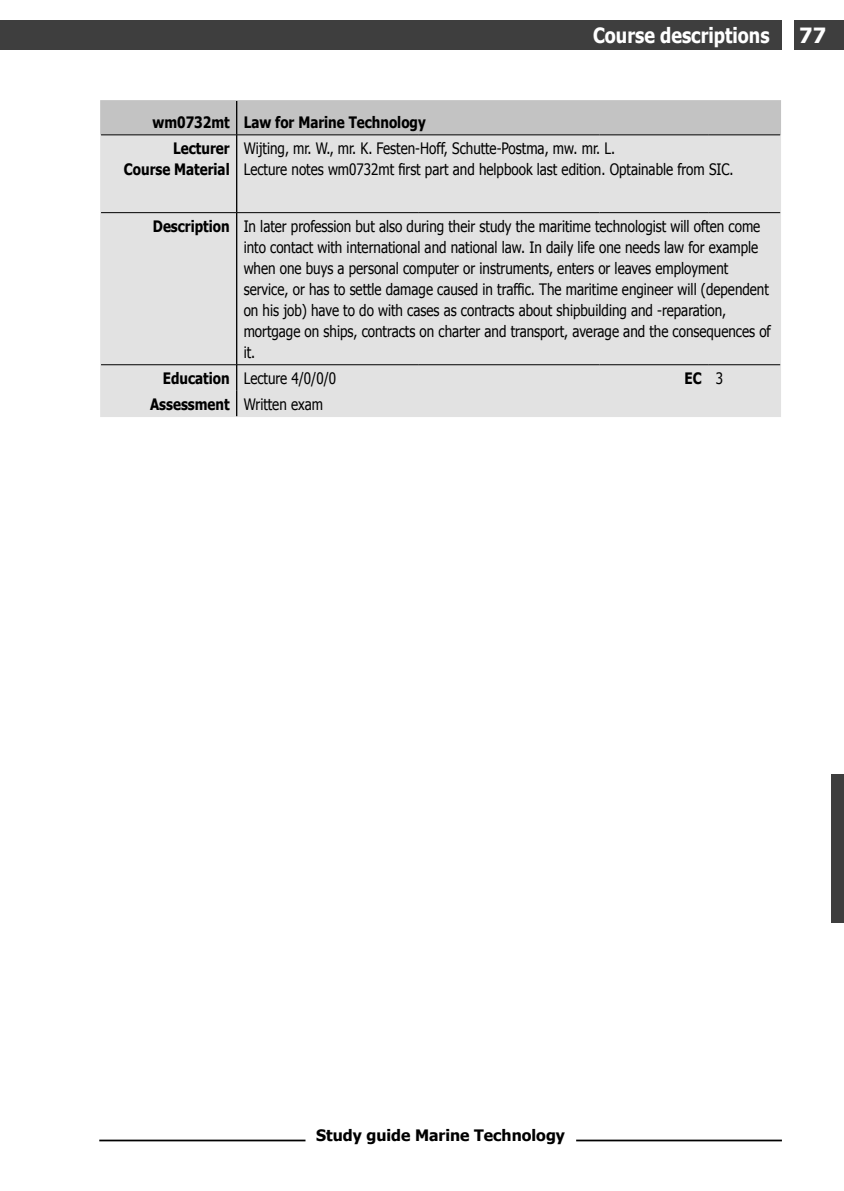
<style>
.page{position:relative;width:844px;height:1191px;background:#fff}
.page>*{position:absolute;margin:0;border:0;box-sizing:border-box;transform-origin:0 0}
.t1{font:700 21px "Tahoma";color:#fff;scale:.85 1}
.t2{font:700 21px "Tahoma";color:#fff}
.tabel{font:15.75px/21px "Tahoma";color:#000;scale:.85 1}
.tabel-2{font:700 15.75px "Tahoma";color:#000;scale:.85 1}
.tabel-3{font:700 15.75px "Tahoma";color:#000}
</style>
<div class="page">
<div style="left:831px;top:774px;width:12px;height:149px;background:#3e3e3e"></div>
<div style="left:794px;top:20px;width:49px;height:30px;background:#3e3e3e"></div>
<div style="left:0;top:20px;width:781px;height:30px;background:#3e3e3e"></div>
<hr style="left:99px;top:1139px;width:206px;height:2px;background:#000">
<hr style="left:576px;top:1139px;width:205px;height:2px;background:#000">
<div style="left:100px;top:100px;width:680px;height:35px;background:#c3c3c3"></div>
<div style="left:100px;top:135px;width:680px;height:282px;background:#e2e2e2"></div>
<hr style="left:236px;top:101px;width:1px;height:34px;background:#000">
<hr style="left:101px;top:135px;width:136px;height:1px;background:#000">
<hr style="left:237px;top:135px;width:181px;height:1px;background:#000">
<hr style="left:418px;top:135px;width:181px;height:1px;background:#000">
<hr style="left:599px;top:135px;width:109px;height:1px;background:#000">
<hr style="left:708px;top:135px;width:72px;height:1px;background:#000">
<hr style="left:236px;top:135px;width:1px;height:77px;background:#000">
<hr style="left:101px;top:212px;width:136px;height:1px;background:#000">
<hr style="left:237px;top:212px;width:181px;height:1px;background:#000">
<hr style="left:418px;top:212px;width:181px;height:1px;background:#000">
<hr style="left:599px;top:212px;width:109px;height:1px;background:#000">
<hr style="left:708px;top:212px;width:72px;height:1px;background:#000">
<hr style="left:236px;top:213px;width:1px;height:151px;background:#000">
<hr style="left:101px;top:364px;width:136px;height:1px;background:#000">
<hr style="left:237px;top:364px;width:181px;height:1px;background:#000">
<hr style="left:418px;top:364px;width:181px;height:1px;background:#000">
<hr style="left:599px;top:364px;width:109px;height:1px;background:#000">
<hr style="left:708px;top:364px;width:72px;height:1px;background:#000">
<svg style="left:236px;top:365px;width:1px;height:51px"></svg>
<h1 class="t1" style="left:593px;top:22px;width:209px">Course descriptions</h1>
<h1 class="t2" style="left:799px;top:22px;width:28px">77</h1>
<p class="tabel-2" style="left:152px;top:112px;width:92px">wm0732mt</p>
<p class="tabel-2" style="left:244px;top:112px;width:216px">Law for Marine Technology</p>
<p class="tabel-2" style="left:173px;top:138px;width:68px">Lecturer</p>
<p class="tabel-2" style="left:124px;top:159px;width:126px">Course Material</p>
<p class="tabel" style="left:244px;top:137px;width:438px">Wijting, mr. W., mr. K. Festen-Hoff, Schutte-Postma, mw. mr. L.</p>
<p class="tabel" style="left:244px;top:158px;width:577px">Lecture notes wm0732mt first part and helpbook last edition. Optainable from SIC.</p>
<p class="tabel-2" style="left:153px;top:216px;width:92px">Description</p>
<p class="tabel" style="left:244px;top:215px;width:621px">In later profession but also during their study the maritime technologist will often come into contact with international and national law. In daily life one needs law for example when one buys a personal computer or instruments, enters or leaves employment service, or has to settle damage caused in traffic. The maritime engineer will (dependent on his job) have to do with cases as contracts about shipbuilding and -reparation, mortgage on ships, contracts on charter and transport, average and the consequences of it.</p>
<p class="tabel-2" style="left:163px;top:368px;width:80px">Education</p>
<p class="tabel-2" style="left:150px;top:394px;width:95px">Assessment</p>
<p class="tabel" style="left:244px;top:367px;width:110px">Lecture 4/0/0/0</p>
<p class="tabel-2" style="left:684px;top:368px;width:22px">EC</p>
<p class="tabel" style="left:715px;top:367px;width:10px">3</p>
<p class="tabel" style="left:244px;top:393px;width:95px">Written exam</p>
<p class="tabel-3" style="left:316px;top:1125px;width:250px">Study guide Marine Technology</p>
</div>
